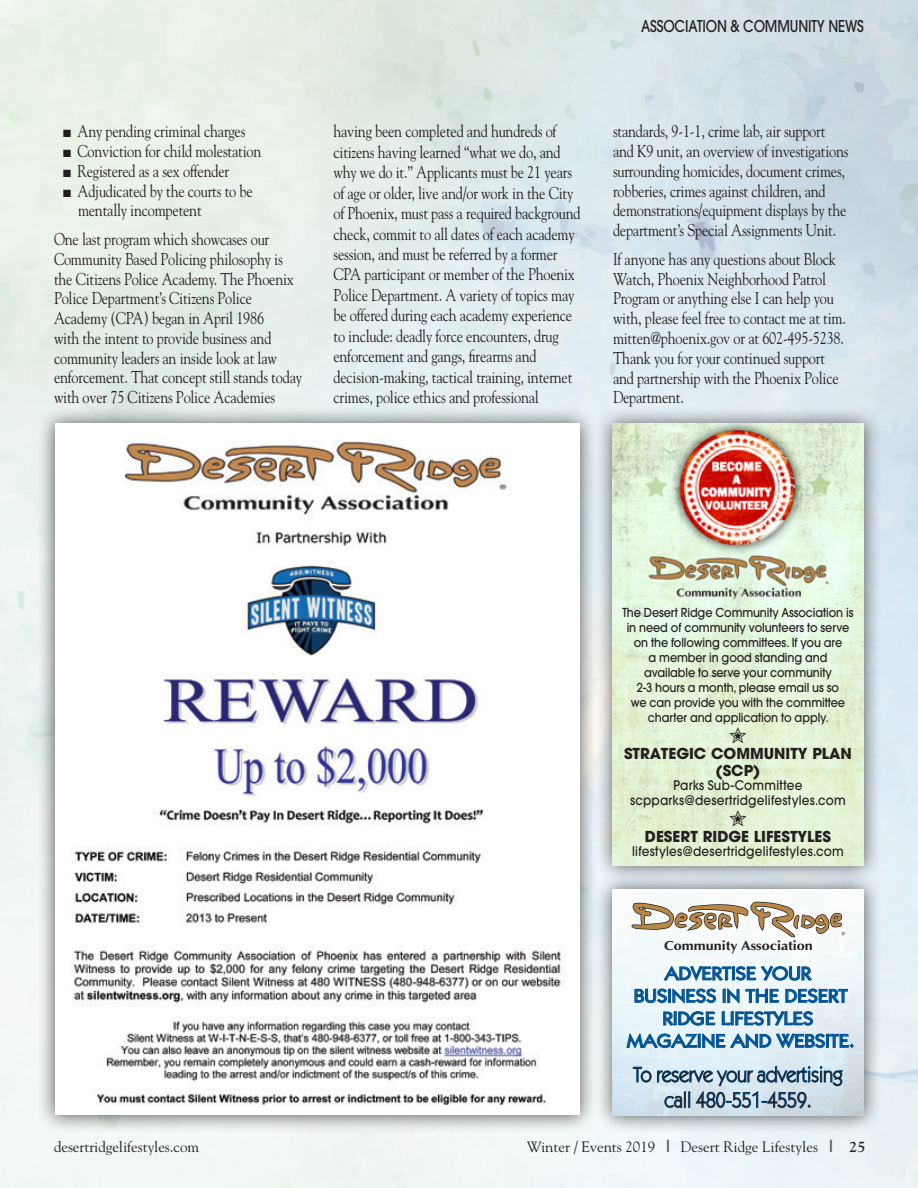
<style>
.page{position:relative;width:918px;height:1188px;background:#fff}
.page>*{position:absolute;margin:0;border:0;box-sizing:border-box;transform-origin:0 0}
.t1{font:21.45px/25.5px "Itc Kabel";color:#231f20;text-align:center;scale:.91 1}
.t2{font:500 18.9px/22.5px "Itc Kabel";letter-spacing:-.01em;color:#005294;text-align:center;scale:1.11 1}
.t3{font:17.1px/19.8px "Goudy";letter-spacing:-.015em;color:#231f20;scale:.83 1}
.t4{font:500 16.2px "Avant Garde";letter-spacing:-.01em;color:#231f20;scale:.83 1}
.t5{font:15px "Goudy";letter-spacing:-.005em;color:#231f20}
.t6{font:700 15px/16.5px "Avant Garde";color:#231f20;text-align:center}
.t7{font:700 15px "Goudy";color:#231f20}
.t8{font:500 13.2px/14.4px "Avant Garde";letter-spacing:.02em;color:#231f20;text-align:center;scale:.91 1}
.t9{font:700 13.05px "Optima";color:#231f20;scale:1.1 1}
.t10{font:500 12.3px/15px "Avant Garde";letter-spacing:-.01em;color:#231f20;text-align:center;scale:.91 1}
.s1{font-family:"Goudy Heavyface";font-size:17.1px;color:#57585a}
</style>
<div class="page">
<div style="left:594px;top:871px;width:288px;height:263px;background:#231f20;opacity:.75"></div>
<img style="left:612px;top:889px;width:252px;height:227px">
<svg style="left:634px;top:964px;width:214px;height:40px"></svg>
<svg style="left:626px;top:1011px;width:228px;height:40px;background:#b1cde0"></svg>
<svg style="left:632px;top:1065px;width:211px;height:44px;background:#a6c4da"></svg>
<svg style="left:632px;top:902px;width:213px;height:37px"></svg>
<div style="left:36px;top:405px;width:562px;height:729px;background:#231f20;opacity:.75"></div>
<div style="left:55px;top:424px;width:525px;height:691px;background:#fff"></div>
<img style="left:71px;top:440px;width:493px;height:666px">
<div style="left:594px;top:405px;width:288px;height:479px;background:#231f20;opacity:.75"></div>
<img style="left:612px;top:423px;width:252px;height:443px">
<svg style="left:730px;top:727px;width:16px;height:16px"></svg>
<svg style="left:730px;top:809px;width:16px;height:17px"></svg>
<p class="t4" style="left:641px;top:16px;width:270px">ASSOCIATION &amp; COMMUNITY NEWS</p>
<p class="t3" style="left:63px;top:121px;width:221px">■ Any pending criminal charges</p>
<p class="t3" style="left:63px;top:141px;width:240px">■ Conviction for child molestation</p>
<p class="t3" style="left:63px;top:160px;width:202px">■ Registered as a sex offender</p>
<p class="t3" style="left:78px;top:180px;width:212px;text-indent:-15px">■ Adjudicated by the courts to be mentally incompetent</p>
<p class="t3" style="left:54px;top:229px;width:301px">One last program which showcases our Community Based Policing philosophy is the Citizens Police Academy. The Phoenix Police Department’s Citizens Police Academy (CPA) began in April 1986<br>with the intent to provide business and community leaders an inside look at law enforcement. That concept still stands today with over 75 Citizens Police Academies</p>
<p class="t3" style="left:334px;top:121px;width:299px;line-height:20.4px">having been completed and hundreds of citizens having learned “what we do, and why we do it.” Applicants must be 21 years of age or older, live and/or work in the City of Phoenix, must pass a required background check, commit to all dates of each academy session, and must be referred by a former CPA participant or member of the Phoenix Police Department. A variety of topics may be offered during each academy experience to include: deadly force encounters, drug enforcement and gangs, firearms and decision-making, tactical training, internet crimes, police ethics and professional</p>
<p class="t3" style="left:613px;top:121px;width:285px">standards, 9-1-1, crime lab, air support and K9 unit, an overview of investigations surrounding homicides, document crimes, robberies, crimes against children, and demonstrations/equipment displays by the department’s Special Assignments Unit.</p>
<p class="t3" style="left:613px;top:249px;width:282px">If anyone has any questions about Block Watch, Phoenix Neighborhood Patrol Program or anything else I can help you with, please feel free to contact me at tim. mitten@phoenix.gov or at 602-495-5238.<br>Thank you for your continued support and partnership with the Phoenix Police Department.</p>
<p class="t10" style="left:623px;top:605px;width:255px">The Desert Ridge Community Association is in need of community volunteers to serve on the following committees. If you are<br>a member in good standing and available to serve your community<br>2-3 hours a month, please email us so<br>we can provide you with the committee charter and application to apply.</p>
<p class="t6" style="left:624px;top:745px;width:229px">STRATEGIC COMMUNITY PLAN (SCP)</p>
<p class="t8" style="left:630px;top:778px;width:239px">Parks Sub-Committee scpparks@desertridgelifestyles.com</p>
<p class="t6" style="left:645px;top:828px;width:188px">DESERT RIDGE LIFESTYLES</p>
<p class="t8" style="left:632px;top:844px;width:234px">lifestyles@desertridgelifestyles.com</p>
<p class="t9" style="left:664px;top:938px;width:137px">Community Association</p>
<p class="t2" style="left:627px;top:962px;width:207px">ADVERTISE YOUR<br>BUSINESS IN THE DESERT<br>RIDGE LIFESTYLES<br>MAGAZINE AND WEBSITE.</p>
<p class="t1" style="left:633px;top:1061px;width:232px">To reserve your advertising call 480-551-4559.</p>
<p class="t5" style="left:54px;top:1137px;width:147px">desertridgelifestyles.com</p>
<p class="t5" style="left:527px;top:1137px;width:307px">Winter / Events 2019 <span class="s1">|</span> Desert Ridge Lifestyles <span class="s1">|</span></p>
<p class="t7" style="left:849px;top:1137px;width:18px">25</p>
</div>
